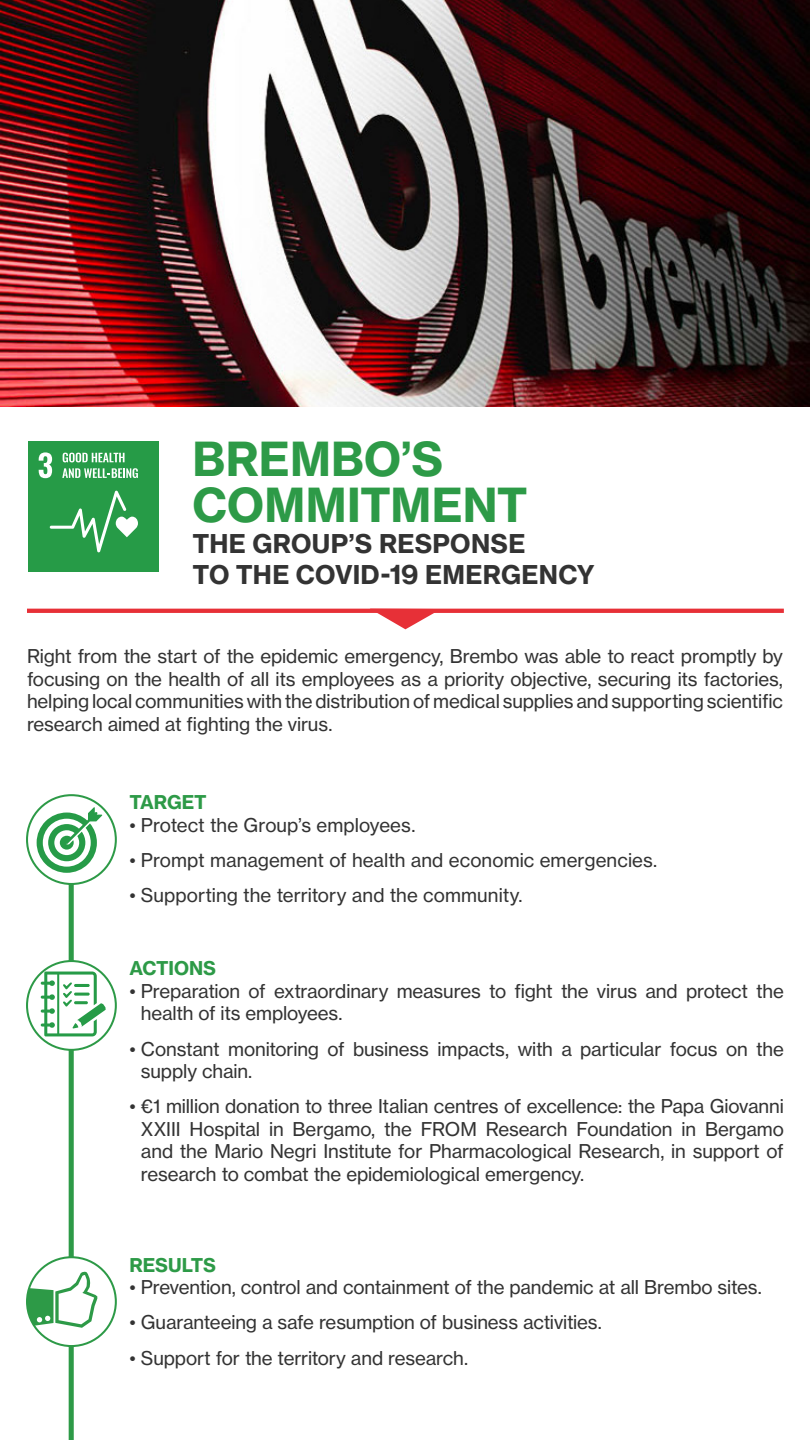
<style>
.page{position:relative;width:810px;height:1440px;background:#fff}
.page>*{position:absolute;margin:0;border:0;box-sizing:border-box;transform-origin:0 0}
.t1{font:700 46.2px "BW Haas Text 75";color:#2d9a47}
.t2{font:700 25.5px "BW Haas Text 75";letter-spacing:.01em;color:#333}
.t3{font:18.75px/22.5px "BW Haas Text 55 Roman";letter-spacing:-.005em;color:#333;text-align:justify}
.t4{font:700 18.75px "BW Haas Text 75";letter-spacing:-.01em;color:#2d9a47}
</style>
<div class="page">
<hr style="left:27px;top:609px;width:757px;height:4px;background:#e73037">
<svg style="left:370px;top:612px;width:71px;height:17px"></svg>
<img style="left:0;top:0;width:810px;height:407px">
<div style="left:28px;top:441px;width:131px;height:131px;background:#269b47"></div>
<svg style="left:39px;top:452px;width:13px;height:26px"></svg>
<svg style="left:63px;top:453px;width:62px;height:9px"></svg>
<svg style="left:62px;top:468px;width:76px;height:10px"></svg>
<svg style="left:50px;top:491px;width:88px;height:61px"></svg>
<div style="left:69px;top:802px;width:5px;height:638px;background:#2d9a47"></div>
<svg style="left:27px;top:961px;width:89px;height:89px"></svg>
<svg style="left:41px;top:972px;width:65px;height:64px"></svg>
<div style="left:26px;top:960px;width:91px;height:91px;border:2px solid #2d9a47;border-radius:50%"></div>
<svg style="left:27px;top:795px;width:89px;height:89px"></svg>
<svg style="left:37px;top:807px;width:65px;height:66px"></svg>
<div style="left:26px;top:794px;width:91px;height:91px;border:2px solid #2d9a47;border-radius:50%"></div>
<div style="left:27px;top:1257px;width:89px;height:89px;background:#fff;border-radius:50%"></div>
<svg style="left:27px;top:1271px;width:70px;height:57px"></svg>
<div style="left:26px;top:1256px;width:91px;height:91px;border:2px solid #2d9a47;border-radius:50%"></div>
<p class="t1" style="left:193px;top:430px;width:252px">BREMBO’S</p>
<p class="t1" style="left:193px;top:476px;width:337px">COMMITMENT</p>
<p class="t2" style="left:192px;top:528px;width:335px">THE GROUP’S RESPONSE</p>
<p class="t2" style="left:192px;top:558px;width:404px">TO THE COVID-19 EMERGENCY</p>
<p class="t3" style="left:27px;top:645px;width:758px">Right from the start of the epidemic emergency, Brembo was able to react promptly by focusing on the health of all its employees as a priority objective, securing its factories, helping local communities with the distribution of medical supplies and supporting scientific research aimed at fighting the virus.</p>
<p class="t4" style="left:130px;top:791px;width:79px">TARGET</p>
<p class="t3" style="left:130px;top:814px;width:287px">• Protect the Group’s employees.</p>
<p class="t3" style="left:130px;top:849px;width:529px">• Prompt management of health and economic emergencies.</p>
<p class="t3" style="left:130px;top:884px;width:395px">• Supporting the territory and the community.</p>
<p class="t4" style="left:130px;top:957px;width:88px">ACTIONS</p>
<p class="t3" style="left:141px;top:980px;width:644px;text-indent:-11px">• Preparation of extraordinary measures to fight the virus and protect the health of its employees.</p>
<p class="t3" style="left:141px;top:1038px;width:644px;text-indent:-11px">• Constant monitoring of business impacts, with a particular focus on the supply chain.</p>
<p class="t3" style="left:141px;top:1095px;width:644px;text-indent:-11px">• €1 million donation to three Italian centres of excellence: the Papa Giovanni XXIII Hospital in Bergamo, the FROM Research Foundation in Bergamo and the Mario Negri Institute for Pharmacological Research, in support of research to combat the epidemiological emergency.</p>
<p class="t4" style="left:130px;top:1253px;width:88px">RESULTS</p>
<p class="t3" style="left:130px;top:1276px;width:634px">• Prevention, control and containment of the pandemic at all Brembo sites.</p>
<p class="t3" style="left:130px;top:1311px;width:474px">• Guaranteeing a safe resumption of business activities.</p>
<p class="t3" style="left:130px;top:1346px;width:340px">• Support for the territory and research.</p>
</div>
